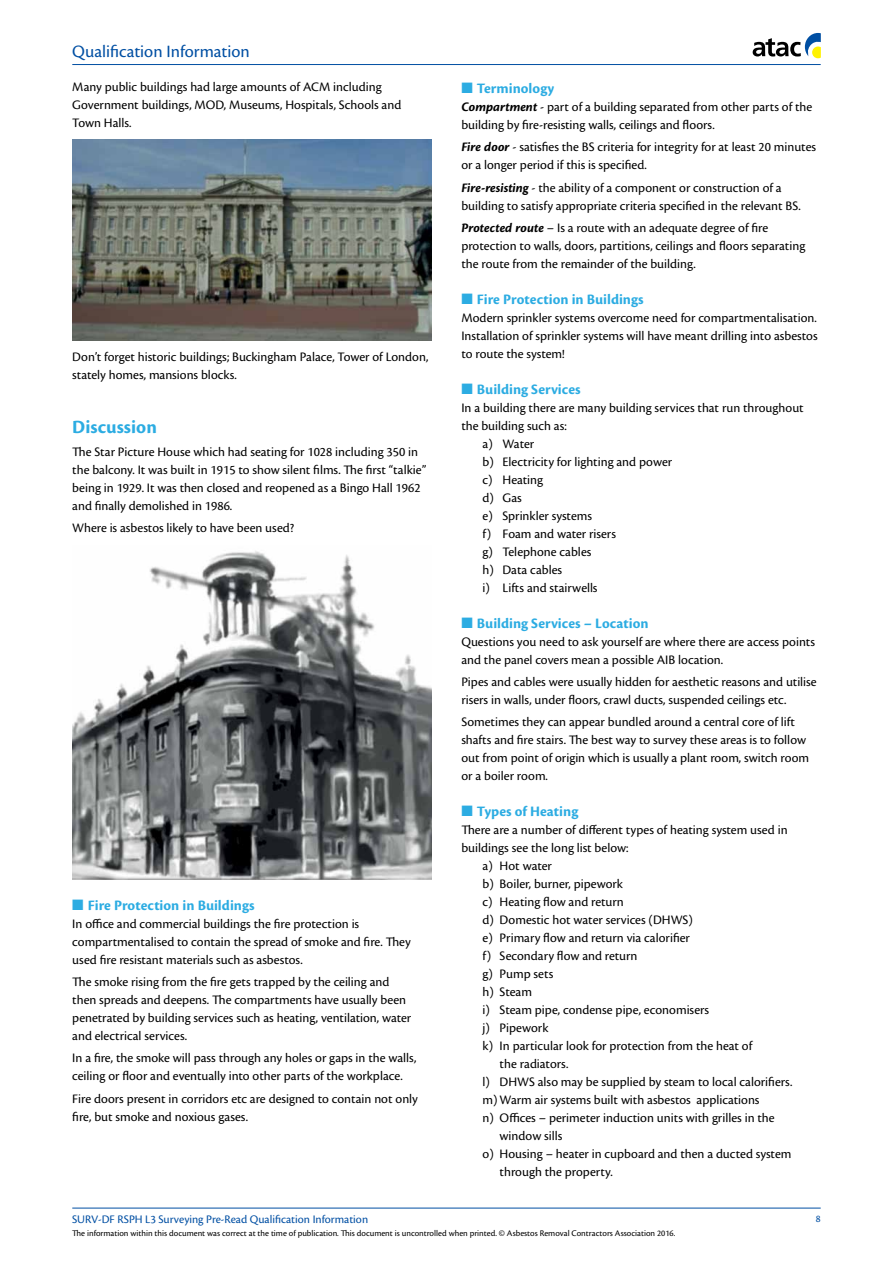
<style>
.page{position:relative;width:893px;height:1263px;background:#fff}
.page>*{position:absolute;margin:0;border:0;box-sizing:border-box;transform-origin:0 0}
.t1{font:700 19.5px "Cronos Pro";letter-spacing:.005em;color:#2cace2}
.t2{font:18px "Cronos Pro";color:#004fa3}
.t3{font:700 15px "Cronos Pro";color:#2cace2}
.t4{font:13.5px/18px "Cronos Pro";color:#000}
.t5{font:12px "Cronos Pro";color:#004fa3}
.t6{font:10.5px "Cronos Pro";color:#004fa3}
.t7{font:9px "Cronos Pro";color:#000}
.s1{font-weight:700;font-style:italic}
</style>
<div class="page">
<hr style="left:72px;top:64px;width:749px;height:1px;background:#004fa3">
<hr style="left:72px;top:1208px;width:749px;height:1px;background:#004fa3">
<svg style="left:753px;top:33px;width:68px;height:25px"></svg>
<img style="left:72px;top:139px;width:360px;height:201px">
<img style="left:72px;top:551px;width:360px;height:328px">
<h2 class="t2" style="left:72px;top:41px;width:179px">Qualification Information</h2>
<p class="t4" style="left:72px;top:78px;width:331px">Many public buildings had large amounts of ACM including<br>Government buildings, MOD, Museums, Hospitals, Schools and<br>Town Halls.</p>
<p class="t4" style="left:72px;top:348px;width:358px">Don’t forget historic buildings; Buckingham Palace, Tower of London, stately homes, mansions blocks.</p>
<h1 class="t1" style="left:72px;top:416px;width:86px">Discussion</h1>
<p class="t4" style="left:72px;top:442px;width:355px">The Star Picture House which had seating for 1028 including 350 in the balcony. It was built in 1915 to show silent films. The first “talkie” being in 1929. It was then closed and reopened as a Bingo Hall 1962 and finally demolished in 1986.</p>
<p class="t4" style="left:72px;top:519px;width:224px">Where is asbestos likely to have been used?</p>
<p class="t3" style="left:72px;top:897px;width:184px">■ Fire Protection in Buildings</p>
<p class="t4" style="left:72px;top:915px;width:340px">In office and commercial buildings the fire protection is compartmentalised to contain the spread of smoke and fire. They used fire resistant materials such as asbestos.</p>
<p class="t4" style="left:72px;top:973px;width:341px">The smoke rising from the fire gets trapped by the ceiling and then spreads and deepens. The compartments have usually been penetrated by building services such as heating, ventilation, water and electrical services.</p>
<p class="t4" style="left:72px;top:1049px;width:346px">In a fire, the smoke will pass through any holes or gaps in the walls, ceiling or floor and eventually into other parts of the workplace.</p>
<p class="t4" style="left:72px;top:1089px;width:347px">Fire doors present in corridors etc are designed to contain not only fire, but smoke and noxious gases.</p>
<p class="t3" style="left:461px;top:80px;width:94px">■ Terminology</p>
<p class="t4" style="left:461px;top:98px;width:353px"><span class="s1">Compartment</span> - part of a building separated from other parts of the building by fire-resisting walls, ceilings and floors.</p>
<p class="t4" style="left:461px;top:138px;width:356px"><span class="s1">Fire door</span> - satisfies the BS criteria for integrity for at least 20 minutes or a longer period if this is specified.</p>
<p class="t4" style="left:461px;top:178px;width:341px"><span class="s1">Fire-resisting</span> - the ability of a component or construction of a building to satisfy appropriate criteria specified in the relevant BS.</p>
<p class="t4" style="left:461px;top:219px;width:345px"><span class="s1">Protected route</span> – Is a route with an adequate degree of fire protection to walls, doors, partitions, ceilings and floors separating the route from the remainder of the building.</p>
<p class="t3" style="left:461px;top:291px;width:184px">■ Fire Protection in Buildings</p>
<p class="t4" style="left:461px;top:309px;width:358px;text-align:justify">Modern sprinkler systems overcome need for compartmentalisation.<br>Installation of sprinkler systems will have meant drilling into asbestos to route the system!</p>
<p class="t3" style="left:461px;top:381px;width:121px">■ Building Services</p>
<p class="t4" style="left:461px;top:399px;width:344px">In a building there are many building services that run throughout</p>
<p class="t4" style="left:461px;top:417px;width:107px">the building such as:</p>
<p class="t4" style="left:483px;top:435px;width:53px">a) Water</p>
<p class="t4" style="left:483px;top:453px;width:191px">b) Electricity for lighting and power</p>
<p class="t4" style="left:483px;top:471px;width:62px">c) Heating</p>
<p class="t4" style="left:483px;top:489px;width:41px">d) Gas</p>
<p class="t4" style="left:483px;top:507px;width:111px">e) Sprinkler systems</p>
<p class="t4" style="left:483px;top:525px;width:135px">f) Foam and water risers</p>
<p class="t4" style="left:483px;top:543px;width:110px">g) Telephone cables</p>
<p class="t4" style="left:483px;top:561px;width:81px">h) Data cables</p>
<p class="t4" style="left:483px;top:579px;width:116px">i) Lifts and stairwells</p>
<p class="t3" style="left:461px;top:615px;width:189px">■ Building Services – Location</p>
<p class="t4" style="left:461px;top:633px;width:355px">Questions you need to ask yourself are where there are access points and the panel covers mean a possible AIB location.</p>
<p class="t4" style="left:461px;top:673px;width:357px">Pipes and cables were usually hidden for aesthetic reasons and utilise risers in walls, under floors, crawl ducts, suspended ceilings etc.</p>
<p class="t4" style="left:461px;top:713px;width:349px">Sometimes they can appear bundled around a central core of lift shafts and fire stairs. The best way to survey these areas is to follow out from point of origin which is usually a plant room, switch room or a boiler room.</p>
<p class="t3" style="left:461px;top:803px;width:118px">■ Types of Heating</p>
<p class="t4" style="left:461px;top:821px;width:328px">There are a number of different types of heating system used in</p>
<p class="t4" style="left:461px;top:839px;width:169px">buildings see the long list below:</p>
<p class="t4" style="left:483px;top:857px;width:71px">a) Hot water</p>
<p class="t4" style="left:483px;top:875px;width:142px">b) Boiler, burner, pipework</p>
<p class="t4" style="left:483px;top:893px;width:143px">c) Heating flow and return</p>
<p class="t4" style="left:483px;top:911px;width:212px">d) Domestic hot water services (DHWS)</p>
<p class="t4" style="left:483px;top:929px;width:209px">e) Primary flow and return via calorifier</p>
<p class="t4" style="left:483px;top:947px;width:156px">f) Secondary flow and return</p>
<p class="t4" style="left:483px;top:965px;width:72px">g) Pump sets</p>
<p class="t4" style="left:483px;top:983px;width:51px">h) Steam</p>
<p class="t4" style="left:483px;top:1001px;width:228px">i) Steam pipe, condense pipe, economisers</p>
<p class="t4" style="left:483px;top:1019px;width:67px">j) Pipework</p>
<p class="t4" style="left:483px;top:1037px;width:271px">k) In particular look for protection from the heat of</p>
<p class="t4" style="left:500px;top:1055px;width:70px">the radiators.</p>
<p class="t4" style="left:483px;top:1073px;width:311px">l) DHWS also may be supplied by steam to local calorifiers.</p>
<p class="t4" style="left:483px;top:1091px;width:278px">m)Warm air systems built with asbestos applications</p>
<p class="t4" style="left:483px;top:1109px;width:294px">n) Offices – perimeter induction units with grilles in the</p>
<p class="t4" style="left:500px;top:1127px;width:64px">window sills</p>
<p class="t4" style="left:483px;top:1145px;width:310px">o) Housing – heater in cupboard and then a ducted system</p>
<p class="t4" style="left:500px;top:1163px;width:115px">through the property.</p>
<p class="t5" style="left:72px;top:1213px;width:297px">SURV-DF RSPH L3 Surveying Pre-Read Qualification Information</p>
<p class="t7" style="left:72px;top:1228px;width:605px">The information within this document was correct at the time of publication. This document is uncontrolled when printed. © Asbestos Removal Contractors Association 2016.</p>
<p class="t6" style="left:816px;top:1213px;width:6px">8</p>
</div>
